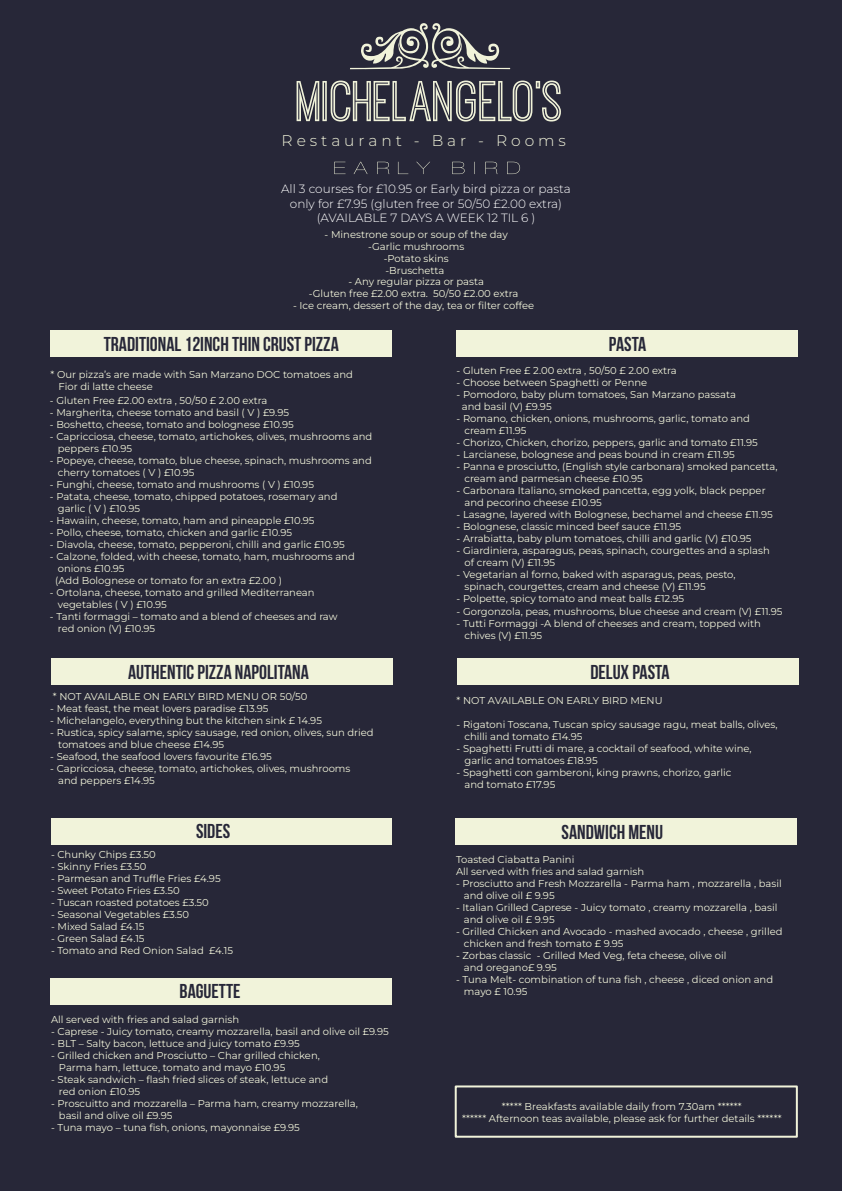
<style>
.page{position:relative;width:842px;height:1191px;background:#272738}
.page>*{position:absolute;margin:0;border:0;box-sizing:border-box;transform-origin:0 0}
.t1{font:59.6px "Ostrich Sans Inline";color:#f1f3da}
.t2{font:700 20px "Bebas Neue";color:#272738}
.t3{font:300 15.4px "Montserrat";letter-spacing:.255em;color:#f1f3da}
.t4{font:300 12px/14.4px "Montserrat";color:#fff;text-align:center}
.t5{font:10px/12px "Montserrat";color:#f1f3da}
</style>
<div class="page">
<svg style="left:350px;top:23px;width:160px;height:46px"></svg>
<svg style="left:334px;top:162px;width:186px;height:12px"></svg>
<div style="left:51px;top:818px;width:340px;height:27px;background:#f1f3da"></div>
<div style="left:456px;top:818px;width:341px;height:27px;background:#f1f3da"></div>
<div style="left:51px;top:978px;width:341px;height:26px;background:#f1f3da"></div>
<div style="left:51px;top:331px;width:341px;height:26px;background:#f1f3da"></div>
<div style="left:51px;top:658px;width:341px;height:27px;background:#f1f3da"></div>
<div style="left:457px;top:331px;width:341px;height:26px;background:#f1f3da"></div>
<div style="left:457px;top:658px;width:341px;height:27px;background:#f1f3da"></div>
<div style="left:455px;top:1085px;width:343px;height:52px;border:2px solid #f1f3da"></div>
<h1 class="t1" style="left:297px;top:71px;width:268px">MIChELANGELO’S</h1>
<h3 class="t3" style="left:282px;top:130px;width:286px">Restaurant - Bar - Rooms</h3>
<p class="t4" style="left:281px;top:182px;width:291px">All 3 courses for £10.95 or Early bird pizza or pasta only for £7.95 (gluten free or 50/50 £2.00 extra) (AVAILABLE 7 DAYS A WEEK 12 TIL 6 )</p>
<p class="t5" style="left:325px;top:228px;width:185px;text-align:center">- Minestrone soup or soup of the day -Garlic mushrooms<br>-Potato skins<br>-Bruschetta</p>
<p class="t5" style="left:309px;top:275px;width:211px;text-align:center">- Any regular pizza or pasta<br>-Gluten free £2.00 extra. 50/50 £2.00 extra</p>
<p class="t5" style="left:293px;top:299px;width:243px">- Ice cream, dessert of the day, tea or filter coffee</p>
<h2 class="t2" style="left:104px;top:333px;width:236px">TRADITIONAL 12INCH THIN CRUST PIZZA</h2>
<h2 class="t2" style="left:609px;top:333px;width:39px">PASTA</h2>
<p class="t5" style="left:58px;top:368px;width:296px;text-indent:-8px">* Our pizza’s are made with San Marzano DOC tomatoes and<br>Fior di latte cheese</p>
<p class="t5" style="left:50px;top:394px;width:219px">- Gluten Free £2.00 extra , 50/50 £ 2.00 extra</p>
<p class="t5" style="left:50px;top:406px;width:241px">- Margherita, cheese tomato and basil ( V ) £9.95</p>
<p class="t5" style="left:50px;top:418px;width:245px">- Boshetto, cheese, tomato and bolognese £10.95</p>
<p class="t5" style="left:58px;top:430px;width:316px;text-indent:-8px">- Capricciosa, cheese, tomato, artichokes, olives, mushrooms and peppers £10.95</p>
<p class="t5" style="left:58px;top:454px;width:315px;text-indent:-8px">- Popeye, cheese, tomato, blue cheese, spinach, mushrooms and cherry tomatoes ( V ) £10.95</p>
<p class="t5" style="left:50px;top:478px;width:266px">- Funghi, cheese, tomato and mushrooms ( V ) £10.95</p>
<p class="t5" style="left:58px;top:490px;width:281px;text-indent:-8px">- Patata, cheese, tomato, chipped potatoes, rosemary and garlic ( V ) £10.95</p>
<p class="t5" style="left:50px;top:514px;width:266px">- Hawaiin, cheese, tomato, ham and pineapple £10.95</p>
<p class="t5" style="left:50px;top:526px;width:244px">- Pollo, cheese, tomato, chicken and garlic £10.95</p>
<p class="t5" style="left:50px;top:538px;width:296px">- Diavola, cheese, tomato, pepperoni, chilli and garlic £10.95</p>
<p class="t5" style="left:55px;top:550px;width:301px;text-indent:-5px">- Calzone, folded, with cheese, tomato, ham, mushrooms and onions £10.95<br>(Add Bolognese or tomato for an extra £2.00 )</p>
<p class="t5" style="left:58px;top:586px;width:258px;text-indent:-8px">- Ortolana, cheese, tomato and grilled Mediterranean vegetables ( V ) £10.95</p>
<p class="t5" style="left:58px;top:610px;width:281px;text-indent:-8px">- Tanti formaggi – tomato and a blend of cheeses and raw red onion (V) £10.95</p>
<h2 class="t2" style="left:128px;top:660px;width:182px">AUTHENTIC PIZZA NAPOLITANA</h2>
<p class="t5" style="left:53px;top:690px;width:256px">* NOT AVAILABLE ON EARLY BIRD MENU OR 50/50</p>
<p class="t5" style="left:50px;top:702px;width:220px">- Meat feast, the meat lovers paradise £13.95</p>
<p class="t5" style="left:50px;top:714px;width:273px">- Michelangelo, everything but the kitchen sink £ 14.95</p>
<p class="t5" style="left:58px;top:726px;width:317px;text-indent:-8px">- Rustica, spicy salame, spicy sausage, red onion, olives, sun dried tomatoes and blue cheese £14.95</p>
<p class="t5" style="left:50px;top:750px;width:223px">- Seafood, the seafood lovers favourite £16.95</p>
<p class="t5" style="left:58px;top:762px;width:294px;text-indent:-8px">- Capricciosa, cheese, tomato, artichokes, olives, mushrooms and peppers £14.95</p>
<h2 class="t2" style="left:196px;top:820px;width:36px">SIDES</h2>
<p class="t5" style="left:51px;top:848px;width:106px">- Chunky Chips £3.50</p>
<p class="t5" style="left:51px;top:860px;width:97px">- Skinny Fries £3.50</p>
<p class="t5" style="left:51px;top:872px;width:171px">- Parmesan and Truffle Fries £4.95</p>
<p class="t5" style="left:51px;top:884px;width:130px">- Sweet Potato Fries £3.50</p>
<p class="t5" style="left:51px;top:896px;width:159px">- Tuscan roasted potatoes £3.50</p>
<p class="t5" style="left:51px;top:908px;width:140px">- Seasonal Vegetables £3.50</p>
<p class="t5" style="left:51px;top:920px;width:95px">- Mixed Salad £4.15</p>
<p class="t5" style="left:51px;top:932px;width:95px">- Green Salad £4.15</p>
<p class="t5" style="left:51px;top:944px;width:184px">- Tomato and Red Onion Salad £4.15</p>
<h2 class="t2" style="left:180px;top:980px;width:62px">BAGUETTE</h2>
<p class="t5" style="left:51px;top:1013px;width:190px">All served with fries and salad garnish</p>
<p class="t5" style="left:51px;top:1025px;width:339px">- Caprese - Juicy tomato, creamy mozzarella, basil and olive oil £9.95</p>
<p class="t5" style="left:51px;top:1037px;width:250px">- BLT – Salty bacon, lettuce and juicy tomato £9.95</p>
<p class="t5" style="left:59px;top:1049px;width:262px;text-indent:-8px">- Grilled chicken and Prosciutto – Char grilled chicken,<br>Parma ham, lettuce, tomato and mayo £10.95</p>
<p class="t5" style="left:59px;top:1073px;width:271px;text-indent:-8px">- Steak sandwich – flash fried slices of steak, lettuce and red onion £10.95</p>
<p class="t5" style="left:59px;top:1097px;width:300px;text-indent:-8px">- Proscuitto and mozzarella – Parma ham, creamy mozzarella, basil and olive oil £9.95</p>
<p class="t5" style="left:51px;top:1121px;width:250px">- Tuna mayo – tuna fish, onions, mayonnaise £9.95</p>
<p class="t5" style="left:457px;top:364px;width:222px">- Gluten Free £ 2.00 extra , 50/50 £ 2.00 extra</p>
<p class="t5" style="left:457px;top:376px;width:192px">- Choose between Spaghetti or Penne</p>
<p class="t5" style="left:462px;top:388px;width:276px;text-indent:-5px">- Pomodoro, baby plum tomatoes, San Marzano passata and basil (V) £9.95</p>
<p class="t5" style="left:464px;top:412px;width:287px;text-indent:-8px">- Romano, chicken, onions, mushrooms, garlic, tomato and cream £11.95</p>
<p class="t5" style="left:457px;top:436px;width:303px">- Chorizo, Chicken, chorizo, peppers, garlic and tomato £11.95</p>
<p class="t5" style="left:457px;top:448px;width:280px">- Larcianese, bolognese and peas bound in cream £11.95</p>
<p class="t5" style="left:464px;top:460px;width:314px;text-indent:-8px">- Panna e prosciutto, (English style carbonara) smoked pancetta, cream and parmesan cheese £10.95</p>
<p class="t5" style="left:464px;top:484px;width:303px;text-indent:-8px">- Carbonara Italiano, smoked pancetta, egg yolk, black pepper and pecorino cheese £10.95</p>
<p class="t5" style="left:457px;top:508px;width:318px">- Lasagne, layered with Bolognese, bechamel and cheese £11.95</p>
<p class="t5" style="left:457px;top:520px;width:226px">- Bolognese, classic minced beef sauce £11.95</p>
<p class="t5" style="left:457px;top:532px;width:296px">- Arrabiatta, baby plum tomatoes, chilli and garlic (V) £10.95</p>
<p class="t5" style="left:464px;top:544px;width:307px;text-indent:-8px">- Giardiniera, asparagus, peas, spinach, courgettes and a splash of cream (V) £11.95</p>
<p class="t5" style="left:464px;top:568px;width:272px;text-indent:-8px">- Vegetarian al forno, baked with asparagus, peas, pesto, spinach, courgettes, cream and cheese (V) £11.95</p>
<p class="t5" style="left:457px;top:592px;width:229px">- Polpette, spicy tomato and meat balls £12.95</p>
<p class="t5" style="left:457px;top:604px;width:327px">- Gorgonzola, peas, mushrooms, blue cheese and cream (V) £11.95</p>
<p class="t5" style="left:464px;top:616px;width:298px;text-indent:-8px">- Tutti Formaggi -A blend of cheeses and cream, topped with chives (V) £11.95</p>
<h2 class="t2" style="left:590px;top:661px;width:81px">DELUX PASTA</h2>
<p class="t5" style="left:457px;top:694px;width:207px">* NOT AVAILABLE ON EARLY BIRD MENU</p>
<p class="t5" style="left:464px;top:718px;width:315px;text-indent:-8px">- Rigatoni Toscana, Tuscan spicy sausage ragu, meat balls, olives, chilli and tomato £14.95</p>
<p class="t5" style="left:464px;top:742px;width:289px;text-indent:-8px">- Spaghetti Frutti di mare, a cocktail of seafood, white wine, garlic and tomatoes £18.95</p>
<p class="t5" style="left:464px;top:766px;width:269px;text-indent:-8px">- Spaghetti con gamberoni, king prawns, chorizo, garlic and tomato £17.95</p>
<h2 class="t2" style="left:562px;top:821px;width:103px">SANDWICH MENU</h2>
<p class="t5" style="left:456px;top:852px;width:190px">Toasted Ciabatta Panini<br>All served with fries and salad garnish</p>
<p class="t5" style="left:464px;top:876px;width:319px;text-indent:-8px">- Prosciutto and Fresh Mozzarella - Parma ham , mozzarella , basil and olive oil £ 9.95</p>
<p class="t5" style="left:464px;top:900px;width:315px;text-indent:-8px">- Italian Grilled Caprese - Juicy tomato , creamy mozzarella , basil and olive oil £ 9.95</p>
<p class="t5" style="left:464px;top:924px;width:320px;text-indent:-8px">- Grilled Chicken and Avocado - mashed avocado , cheese , grilled chicken and fresh tomato £ 9.95</p>
<p class="t5" style="left:464px;top:948px;width:264px;text-indent:-8px">- Zorbas classic - Grilled Med Veg, feta cheese, olive oil and oregano£ 9.95</p>
<p class="t5" style="left:464px;top:972px;width:311px;text-indent:-8px">- Tuna Melt- combination of tuna fish , cheese , diced onion and mayo £ 10.95</p>
<p class="t5" style="left:462px;top:1100px;width:321px;text-align:center">***** Breakfasts available daily from 7.30am ******<br>****** Afternoon teas available, please ask for further details ******</p>
</div>
